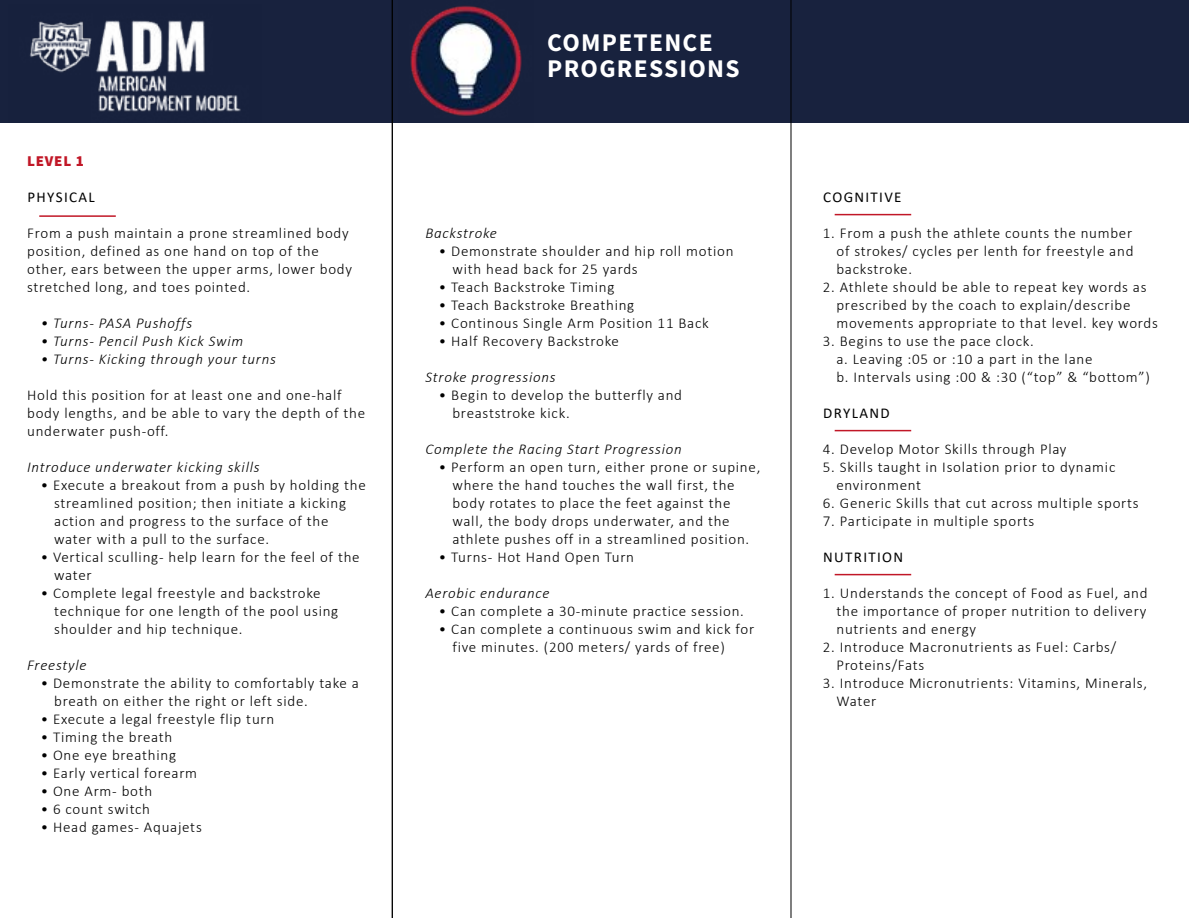
<style>
.page{position:relative;width:1189px;height:918px;background:#fff}
.page>*{position:absolute;margin:0;border:0;box-sizing:border-box;transform-origin:0 0}
.t1{font:700 25.5px/25.5px "Source Sans Pro";letter-spacing:.05em;color:#fff}
.t2{font:300 15px/18px "Calibri";letter-spacing:.05em;color:#000}
.t3{font:italic 300 15px "Calibri";letter-spacing:.05em;color:#000}
.t4{font:15px "Calibri";letter-spacing:.09em;color:#000}
.t5{font:900 15px "Source Sans Pro";letter-spacing:.05em;color:#c11727}
</style>
<div class="page">
<hr style="left:39px;top:215px;width:77px;height:2px;background:#c11727">
<hr style="left:834px;top:214px;width:77px;height:1px;background:#c11727">
<div style="left:0;top:0;width:1188px;height:123px;background:#18223e"></div>
<img style="left:30px;top:20px;width:211px;height:92px">
<img style="left:410px;top:5px;width:112px;height:111px">
<hr style="left:834px;top:430px;width:77px;height:1px;background:#c11727">
<hr style="left:834px;top:574px;width:77px;height:1px;background:#c11727">
<hr style="left:392px;top:0;width:1px;height:918px;background:#000">
<hr style="left:790px;top:0;width:1px;height:918px;background:#000">
<p class="t5" style="left:27px;top:150px;width:58px">LEVEL 1</p>
<p class="t4" style="left:27px;top:186px;width:69px">PHYSICAL</p>
<p class="t2" style="left:27px;top:224px;width:326px">From a push maintain a prone streamlined body position, defined as one hand on top of the other, ears between the upper arms, lower body stretched long, and toes pointed.</p>
<p class="t3" style="left:41px;top:313px;width:153px">• Turns- PASA Pushoffs</p>
<p class="t3" style="left:41px;top:331px;width:204px">• Turns- Pencil Push Kick Swim</p>
<p class="t3" style="left:41px;top:349px;width:237px">• Turns- Kicking through your turns</p>
<p class="t2" style="left:27px;top:386px;width:339px">Hold this position for at least one and one-half body lengths, and be able to vary the depth of the underwater push-off.</p>
<p class="t3" style="left:27px;top:457px;width:234px">Introduce underwater kicking skills</p>
<p class="t2" style="left:54px;top:476px;width:313px;text-indent:-13px">• Execute a breakout from a push by holding the streamlined position; then initiate a kicking action and progress to the surface of the water with a pull to the surface.</p>
<p class="t2" style="left:54px;top:548px;width:307px;text-indent:-13px">• Vertical sculling- help learn for the feel of the water</p>
<p class="t2" style="left:54px;top:584px;width:285px;text-indent:-13px">• Complete legal freestyle and backstroke technique for one length of the pool using shoulder and hip technique.</p>
<p class="t3" style="left:27px;top:655px;width:61px">Freestyle</p>
<p class="t2" style="left:54px;top:674px;width:306px;text-indent:-13px">• Demonstrate the ability to comfortably take a breath on either the right or left side.</p>
<p class="t2" style="left:41px;top:710px;width:235px">• Execute a legal freestyle flip turn</p>
<p class="t2" style="left:41px;top:728px;width:133px">• Timing the breath</p>
<p class="t2" style="left:41px;top:746px;width:137px">• One eye breathing</p>
<p class="t2" style="left:41px;top:764px;width:158px">• Early vertical forearm</p>
<p class="t2" style="left:41px;top:782px;width:113px">• One Arm- both</p>
<p class="t2" style="left:41px;top:800px;width:111px">• 6 count switch</p>
<p class="t2" style="left:41px;top:818px;width:163px">• Head games- Aquajets</p>
<h1 class="t1" style="left:547px;top:30px;width:194px">COMPETENCE<br>PROGRESSIONS</h1>
<p class="t3" style="left:425px;top:223px;width:73px">Backstroke</p>
<p class="t2" style="left:452px;top:242px;width:282px;text-indent:-14px">• Demonstrate shoulder and hip roll motion with head back for 25 yards</p>
<p class="t2" style="left:439px;top:278px;width:177px">• Teach Backstroke Timing</p>
<p class="t2" style="left:439px;top:296px;width:197px">• Teach Backstroke Breathing</p>
<p class="t2" style="left:439px;top:314px;width:271px">• Continous Single Arm Position 11 Back</p>
<p class="t2" style="left:439px;top:332px;width:182px">• Half Recovery Backstroke</p>
<p class="t3" style="left:425px;top:367px;width:132px">Stroke progressions</p>
<p class="t2" style="left:452px;top:386px;width:231px;text-indent:-14px">• Begin to develop the butterfly and breaststroke kick.</p>
<p class="t3" style="left:425px;top:439px;width:258px">Complete the Racing Start Progression</p>
<p class="t2" style="left:452px;top:458px;width:309px;text-indent:-14px">• Perform an open turn, either prone or supine, where the hand touches the wall first, the body rotates to place the feet against the wall, the body drops underwater, and the athlete pushes off in a streamlined position.</p>
<p class="t2" style="left:439px;top:548px;width:197px">• Turns- Hot Hand Open Turn</p>
<p class="t3" style="left:425px;top:583px;width:126px">Aerobic endurance</p>
<p class="t2" style="left:439px;top:602px;width:306px">• Can complete a 30-minute practice session.</p>
<p class="t2" style="left:452px;top:620px;width:303px;text-indent:-14px">• Can complete a continuous swim and kick for five minutes. (200 meters/ yards of free)</p>
<p class="t4" style="left:823px;top:186px;width:80px">COGNITIVE</p>
<p class="t2" style="left:836px;top:224px;width:298px;text-align:justify;text-indent:-14px">1. From a push the athlete counts the number of strokes/ cycles per lenth for freestyle and backstroke.</p>
<p class="t2" style="left:836px;top:278px;width:323px;text-indent:-14px">2. Athlete should be able to repeat key words as prescribed by the coach to explain/describe movements appropriate to that level. key words</p>
<p class="t2" style="left:836px;top:332px;width:315px;text-indent:-14px">3. Begins to use the pace clock.<br>a. Leaving :05 or :10 a part in the lane<br>b. Intervals using :00 &amp; :30 (“top” &amp; “bottom”)</p>
<p class="t4" style="left:823px;top:402px;width:68px">DRYLAND</p>
<p class="t2" style="left:823px;top:440px;width:245px">4. Develop Motor Skills through Play</p>
<p class="t2" style="left:836px;top:458px;width:280px;text-indent:-14px">5. Skills taught in Isolation prior to dynamic environment</p>
<p class="t2" style="left:823px;top:494px;width:317px">6. Generic Skills that cut across multiple sports</p>
<p class="t2" style="left:823px;top:512px;width:213px">7. Participate in multiple sports</p>
<p class="t4" style="left:823px;top:546px;width:81px">NUTRITION</p>
<p class="t2" style="left:836px;top:584px;width:313px;text-align:justify;text-indent:-14px">1. Understands the concept of Food as Fuel, and the importance of proper nutrition to delivery nutrients and energy</p>
<p class="t2" style="left:836px;top:638px;width:281px;text-indent:-14px">2. Introduce Macronutrients as Fuel: Carbs/<br>Proteins/Fats</p>
<p class="t2" style="left:836px;top:674px;width:312px;text-indent:-14px">3. Introduce Micronutrients: Vitamins, Minerals,<br>Water</p>
</div>
